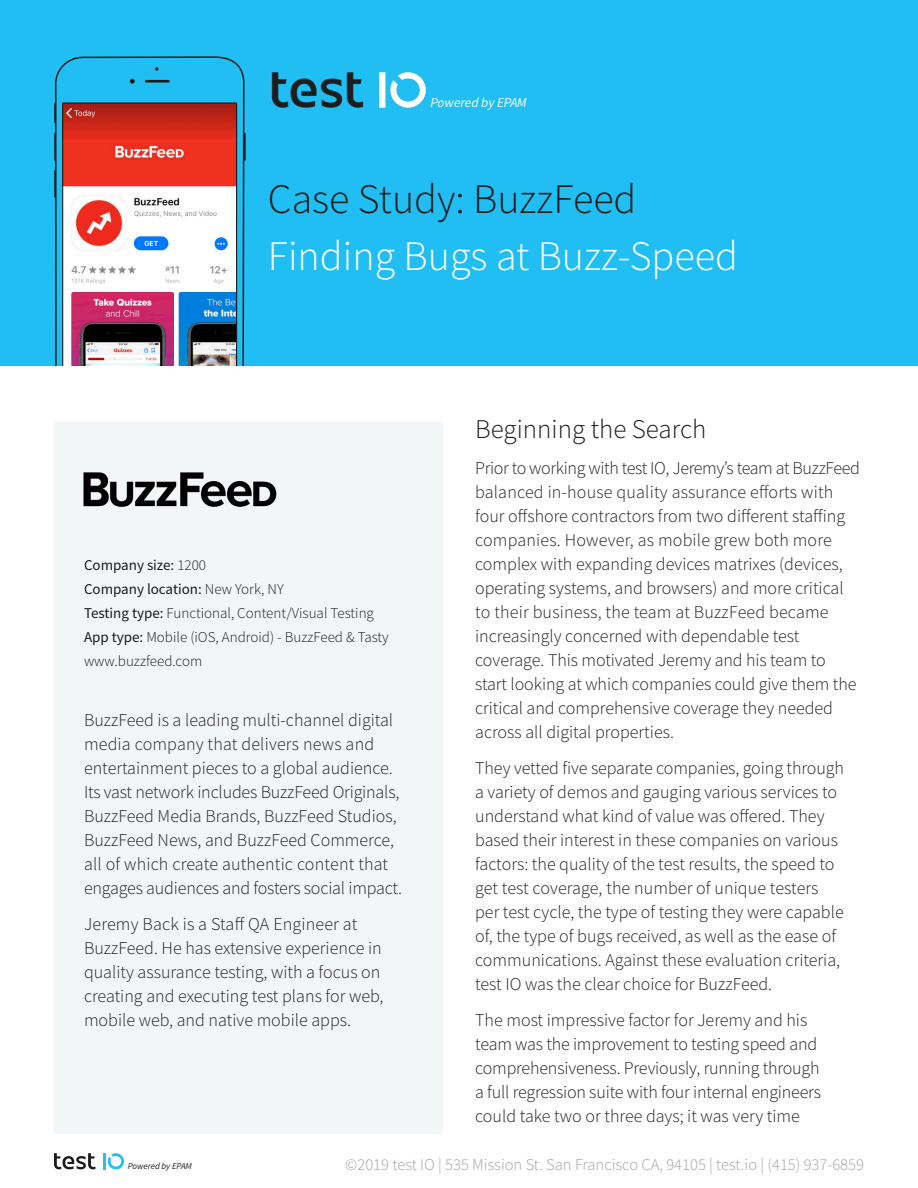
<style>
.page{position:relative;width:918px;height:1188px;background:#fff}
.page>*{position:absolute;margin:0;border:0;box-sizing:border-box;transform-origin:0 0}
.H1__ffffff{font:300 42px "Source Sans Pro";color:#fff}
.H1__1d1d1d{font:300 42px "Source Sans Pro";color:#1a1b1b}
.t1{font:300 27px "Source Sans Pro";color:#1a1b1b}
.body_-_12pt{font:300 18px/24px "Source Sans Pro";color:#231f20}
.label{font:300 16.5px "Source Sans Pro";color:#9fa2a8}
.body_-_10pt{font:300 15px/24px "Source Sans Pro";color:#1a1b1b}
.H1__ffffff-2{font:italic 13.5px "Source Sans Pro";letter-spacing:-.005em;color:#fff}
.H1__ffffff-3{font:italic 9px "Source Sans Pro";letter-spacing:-.005em;color:#231f20}
.s1{font-weight:400}
</style>
<div class="page">
<div style="left:0;top:0;width:918px;height:366px;background:#21bef4"></div>
<svg style="left:54px;top:56px;width:191px;height:310px"></svg>
<svg style="left:62px;top:102px;width:175px;height:264px;background:#c9888e"></svg>
<div style="left:54px;top:422px;width:389px;height:712px;background:#f3f6f7"></div>
<img style="left:83px;top:472px;width:194px;height:35px">
<img style="left:271px;top:72px;width:155px;height:36px">
<hr style="left:244px;top:133px;width:2px;height:28px;background:#1a1b1b">
<svg style="left:54px;top:103px;width:1px;height:20px"></svg>
<svg style="left:54px;top:170px;width:1px;height:28px"></svg>
<svg style="left:54px;top:133px;width:1px;height:28px"></svg>
<svg style="left:130px;top:79px;width:5px;height:5px"></svg>
<svg style="left:155px;top:67px;width:4px;height:4px"></svg>
<hr style="left:145px;top:80px;width:25px;height:3px;background:#1a1b1b">
<hr style="left:103px;top:1153px;width:3px;height:16px;background:#21bff5">
<svg style="left:54px;top:1153px;width:41px;height:16px"></svg>
<svg style="left:108px;top:1153px;width:16px;height:16px"></svg>
<p class="H1__ffffff-2" style="left:430px;top:94px;width:98px">Powered by EPAM</p>
<p class="H1__1d1d1d" style="left:268px;top:173px;width:370px">Case Study: BuzzFeed</p>
<p class="H1__ffffff" style="left:268px;top:230px;width:471px">Finding Bugs at Buzz-Speed</p>
<p class="body_-_10pt" style="left:84px;top:553px;width:306px"><span class="s1">Company size:</span> 1200<br><span class="s1">Company location:</span> New York, NY<br><span class="s1">Testing type:</span> Functional, Content/Visual Testing <span class="s1">App type:</span> Mobile (iOS, Android) - BuzzFeed &amp; Tasty www.buzzfeed.com</p>
<p class="body_-_12pt" style="left:84px;top:708px;width:320px">BuzzFeed is a leading multi-channel digital media company that delivers news and entertainment pieces to a global audience.<br>Its vast network includes BuzzFeed Originals, BuzzFeed Media Brands, BuzzFeed Studios, BuzzFeed News, and BuzzFeed Commerce, all of which create authentic content that engages audiences and fosters social impact.</p>
<p class="body_-_12pt" style="left:84px;top:912px;width:301px">Jeremy Back is a Staff QA Engineer at BuzzFeed. He has extensive experience in quality assurance testing, with a focus on creating and executing test plans for web, mobile web, and native mobile apps.</p>
<h2 class="t1" style="left:475px;top:412px;width:233px">Beginning the Search</h2>
<p class="body_-_12pt" style="left:475px;top:456px;width:386px">Prior to working with test IO, Jeremy’s team at BuzzFeed balanced in-house quality assurance efforts with four offshore contractors from two different staffing companies. However, as mobile grew both more complex with expanding devices matrixes (devices, operating systems, and browsers) and more critical to their business, the team at BuzzFeed became increasingly concerned with dependable test coverage. This motivated Jeremy and his team to start looking at which companies could give them the critical and comprehensive coverage they needed across all digital properties.</p>
<p class="body_-_12pt" style="left:475px;top:756px;width:370px">They vetted five separate companies, going through a variety of demos and gauging various services to understand what kind of value was offered. They based their interest in these companies on various factors: the quality of the test results, the speed to get test coverage, the number of unique testers per test cycle, the type of testing they were capable of, the type of bugs received, as well as the ease of communications. Against these evaluation criteria, test IO was the clear choice for BuzzFeed.</p>
<p class="body_-_12pt" style="left:475px;top:1008px;width:347px">The most impressive factor for Jeremy and his team was the improvement to testing speed and comprehensiveness. Previously, running through a full regression suite with four internal engineers could take two or three days; it was very time</p>
<p class="H1__ffffff-3" style="left:128px;top:1161px;width:66px">Powered by EPAM</p>
<p class="label" style="left:345px;top:1154px;width:520px">©2019 test IO | 535 Mission St. San Francisco CA, 94105 | test.io | (415) 937-6859</p>
</div>
